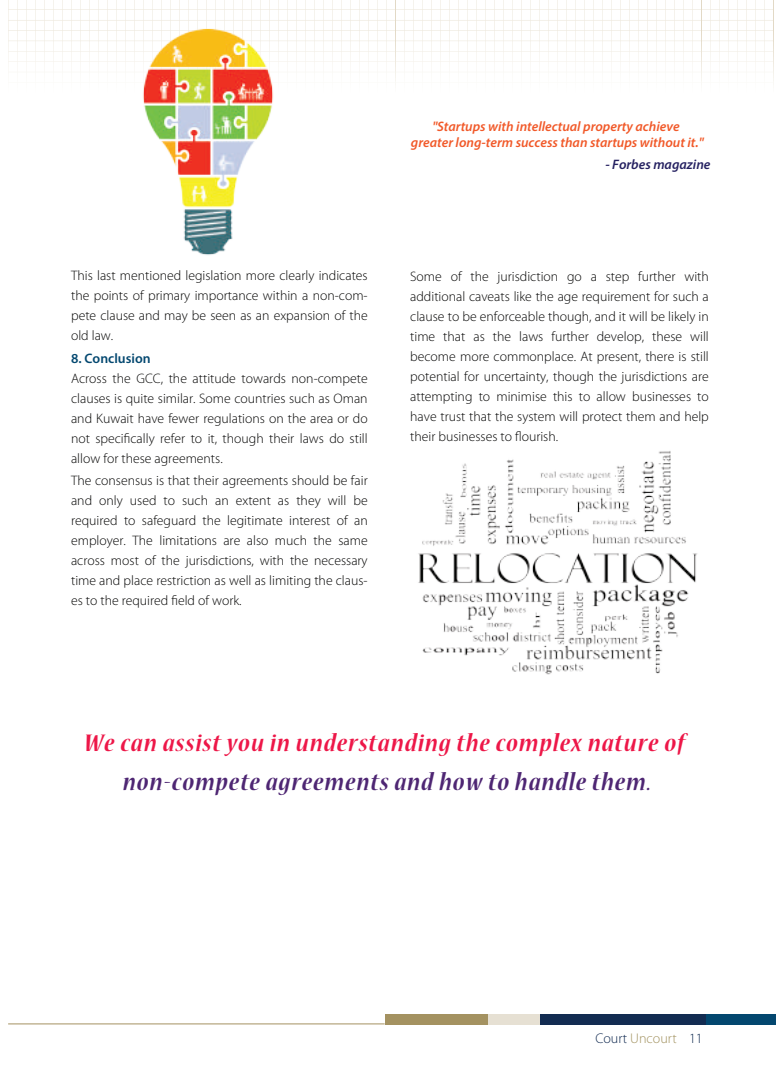
<style>
.page{position:relative;width:780px;height:1088px;background:#fff}
.page>*{position:absolute;margin:0;border:0;box-sizing:border-box;transform-origin:0 0}
.t1{font:italic 700 condensed 27.12px "Nueva Std";letter-spacing:.03em;color:#ed1748;scale:1.13 1}
.t2{font:italic 700 condensed 27.12px "Nueva Std";letter-spacing:.03em;color:#4e2673;scale:1.13 1}
.t3{font:300 14.12px "Myriad Pro";color:#a39361}
.t4{font:300 13.75px/20px "Myriad Pro";color:#050504;text-align:justify}
.t5{font:italic 600 13.75px/16.5px "Myriad Pro";color:#f15929;text-align:center}
.t6{font:italic 600 13.75px "Myriad Pro";color:#252161}
.t7{font:600 13.75px "Myriad Pro";color:#044870}
.s1{color:#132c52}
.s2{color:#132d52}
</style>
<div class="page">
<svg style="left:8px;top:0;width:1px;height:62px"></svg>
<svg style="left:17px;top:0;width:1px;height:62px"></svg>
<svg style="left:26px;top:0;width:1px;height:62px"></svg>
<svg style="left:35px;top:0;width:1px;height:62px"></svg>
<svg style="left:44px;top:0;width:1px;height:62px"></svg>
<svg style="left:53px;top:0;width:720px;height:82px"></svg>
<svg style="left:773px;top:0;width:1px;height:82px"></svg>
<div style="left:539px;top:1014px;width:166px;height:10px;background:#132c52"></div>
<div style="left:384px;top:1014px;width:106px;height:10px;background:#a49261"></div>
<div style="left:488px;top:1014px;width:51px;height:10px;background:#e6e0d3"></div>
<div style="left:705px;top:1014px;width:70px;height:10px;background:#03476f"></div>
<hr style="left:8px;top:1023px;width:376px;height:1px;background:#a49261">
<img style="left:418px;top:451px;width:280px;height:224px">
<img style="left:126px;top:22px;width:163px;height:233px">
<p class="t4" style="left:71px;top:266px;width:298px">This last mentioned legislation more clearly indicates the points of primary importance within a non-com&shy;pete clause and may be seen as an expansion of the old law.</p>
<p class="t7" style="left:71px;top:349px;width:81px">8. Conclusion</p>
<p class="t4" style="left:71px;top:368px;width:298px">Across the GCC, the attitude towards non-compete clauses is quite similar. Some countries such as Oman and Kuwait have fewer regulations on the area or do not specifically refer to it, though their laws do still allow for these agreements.</p>
<p class="t4" style="left:71px;top:471px;width:298px">The consensus is that their agreements should be fair and only used to such an extent as they will be required to safeguard the legitimate interest of an employer. The limitations are also much the same across most of the jurisdictions, with the necessary time and place restriction as well as limiting the claus&shy;es to the required field of work.</p>
<p class="t5" style="left:411px;top:118px;width:294px">"Startups with intellectual property achieve greater long-term success than startups without it."</p>
<p class="t6" style="left:605px;top:155px;width:107px">- Forbes magazine</p>
<p class="t4" style="left:410px;top:267px;width:300px">Some of the jurisdiction go a step further with additional caveats like the age requirement for such a clause to be enforceable though, and it will be likely in time that as the laws further develop, these will become more commonplace. At present, there is still potential for uncertainty, though the jurisdictions are attempting to minimise this to allow businesses to have trust that the system will protect them and help their businesses to flourish.</p>
<h1 class="t1" style="left:84px;top:730px;width:533px">We can assist you in understanding the complex nature of</h1>
<h1 class="t2" style="left:123px;top:770px;width:469px">non-compete agreements and how to handle them.</h1>
<p class="t3" style="left:595px;top:1030px;width:109px"><span class="s1">Court</span> Uncourt <span class="s2">11</span></p>
</div>
